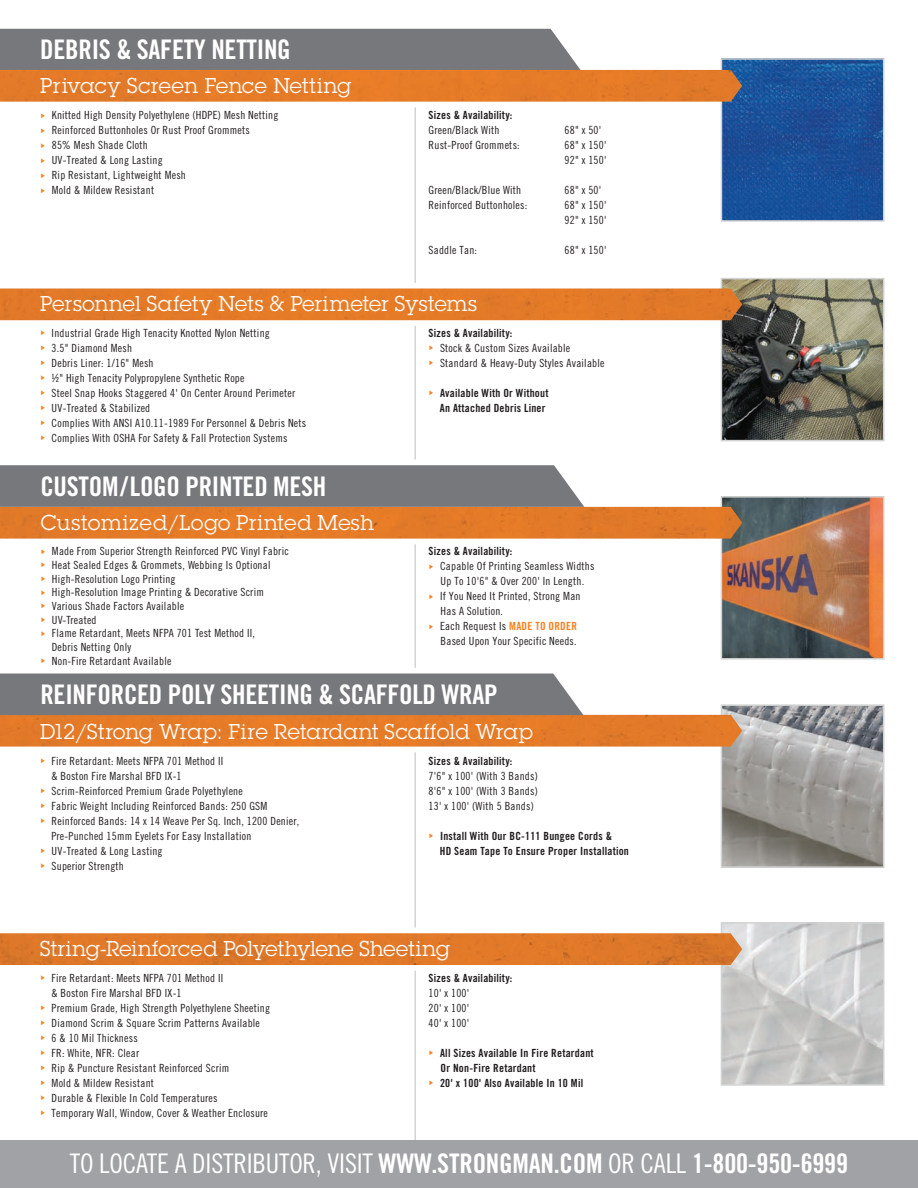
<style>
.page{position:relative;width:918px;height:1188px;background:#fff}
.page>*{position:absolute;margin:0;border:0;box-sizing:border-box;transform-origin:0 0}
.t1{font:27px "Trade Gothic Bold Cond Twenty";letter-spacing:-.01em;color:#fff}
.t2{font:27px "Trade Gothic Cond Eighteen";letter-spacing:-.01em;color:#fff}
.t3{font:21px "Lubalin Graph";letter-spacing:.01em;color:#fff}
.t4{font:21px "Lubalin Graph";letter-spacing:-.01em;color:#fff}
.t5{font:21px "Lubalin Graph";letter-spacing:.03em;color:#fff}
.t6{font:11.25px/15px "Trade Gothic Cond Eighteen";letter-spacing:.02em;color:#211d1e}
.t7{font:11.25px/15px "Trade Gothic Bold Cond Twenty";letter-spacing:.02em;color:#211d1e}
.s1{font-family:"Trade Gothic Bold Cond Twenty";color:#f58220}
.s2{font-family:"Trade Gothic Bold Cond Twenty"}
</style>
<div class="page">
<div style="left:0;top:1140px;width:918px;height:48px;background:#a0a2a5"></div>
<div style="left:0;top:29px;width:581px;height:41px;background:#77787c"></div>
<img style="left:724px;top:925px;width:157px;height:158px">
<img style="left:724px;top:707px;width:157px;height:158px">
<img style="left:724px;top:281px;width:157px;height:157px">
<img style="left:724px;top:61px;width:157px;height:158px">
<div style="left:721px;top:704px;width:163px;height:164px;border:2px solid #d2d3d3"></div>
<div style="left:721px;top:922px;width:163px;height:164px;border:2px solid #d2d3d3"></div>
<div style="left:721px;top:278px;width:163px;height:163px;border:2px solid #d2d3d3"></div>
<div style="left:721px;top:58px;width:163px;height:164px;border:2px solid #d2d3d3"></div>
<div style="left:0;top:70px;width:742px;height:32px;background:#e57b28"></div>
<img style="left:0;top:715px;width:742px;height:32px">
<img style="left:0;top:933px;width:742px;height:32px">
<div style="left:0;top:673px;width:583px;height:42px;background:#77787c"></div>
<div style="left:0;top:289px;width:742px;height:31px;background:#e37a28"></div>
<hr style="left:415px;top:107px;width:1px;height:176px;background:#77787c">
<hr style="left:415px;top:326px;width:1px;height:134px;background:#77787c">
<hr style="left:415px;top:752px;width:1px;height:176px;background:#77787c">
<hr style="left:415px;top:971px;width:1px;height:169px;background:#77797d">
<img style="left:724px;top:499px;width:157px;height:158px">
<div style="left:721px;top:496px;width:163px;height:164px;border:2px solid #d2d3d3"></div>
<img style="left:0;top:507px;width:743px;height:32px">
<svg style="left:0;top:465px;width:584px;height:42px;background:#7b7c80"></svg>
<hr style="left:415px;top:544px;width:1px;height:124px;background:#77787c">
<h1 class="t1" style="left:40px;top:33px;width:252px">DEBRIS &amp; SAFETY NETTING</h1>
<h2 class="t3" style="left:40px;top:72px;width:313px">Privacy Screen Fence Netting</h2>
<p class="t6" style="left:52px;top:107px;width:228px">Knitted High Density Polyethylene (HDPE) Mesh Netting Reinforced Buttonholes Or Rust Proof Grommets<br>85% Mesh Shade Cloth<br>UV-Treated &amp; Long Lasting<br>Rip Resistant, Lightweight Mesh<br>Mold &amp; Mildew Resistant</p>
<p class="t7" style="left:429px;top:107px;width:85px">Sizes &amp; Availability:</p>
<p class="t6" style="left:429px;top:122px;width:93px">Green/Black With<br>Rust-Proof Grommets:</p>
<p class="t6" style="left:429px;top:182px;width:100px">Green/Black/Blue With<br>Reinforced Buttonholes:</p>
<p class="t6" style="left:429px;top:242px;width:50px">Saddle Tan:</p>
<h2 class="t3" style="left:40px;top:291px;width:438px">Personnel Safety Nets &amp; Perimeter Systems</h2>
<p class="t6" style="left:565px;top:122px;width:43px">68" x 50'<br>68" x 150'<br>92" x 150'</p>
<p class="t6" style="left:565px;top:182px;width:43px">68" x 50'<br>68" x 150'<br>92" x 150'</p>
<p class="t6" style="left:565px;top:242px;width:43px">68" x 150'</p>
<p class="t6" style="left:52px;top:325px;width:256px">Industrial Grade High Tenacity Knotted Nylon Netting<br>3.5" Diamond Mesh<br>Debris Liner: 1/16" Mesh<br>½" High Tenacity Polypropylene Synthetic Rope<br>Steel Snap Hooks Staggered 4' On Center Around Perimeter UV-Treated &amp; Stabilized<br>Complies With ANSI A10.11-1989 For Personnel &amp; Debris Nets Complies With OSHA For Safety &amp; Fall Protection Systems</p>
<p class="t7" style="left:429px;top:325px;width:85px">Sizes &amp; Availability:</p>
<p class="t6" style="left:440px;top:340px;width:166px">Stock &amp; Custom Sizes Available<br>Standard &amp; Heavy-Duty Styles Available</p>
<p class="t7" style="left:440px;top:385px;width:110px">Available With Or Without<br>An Attached Debris Liner</p>
<h1 class="t1" style="left:40px;top:470px;width:288px">CUSTOM/LOGO PRINTED MESH</h1>
<h2 class="t5" style="left:41px;top:510px;width:335px">Customized/Logo Printed Mesh</h2>
<p class="t6" style="left:52px;top:544px;width:239px;line-height:13.6px">Made From Superior Strength Reinforced PVC Vinyl Fabric Heat Sealed Edges &amp; Grommets, Webbing Is Optional High-Resolution Logo Printing<br>High-Resolution Image Printing &amp; Decorative Scrim Various Shade Factors Available<br>UV-Treated<br>Flame Retardant, Meets NFPA 701 Test Method II,<br>Debris Netting Only<br>Non-Fire Retardant Available</p>
<p class="t7" style="left:429px;top:544px;width:85px">Sizes &amp; Availability:</p>
<p class="t6" style="left:440px;top:559px;width:156px">Capable Of Printing Seamless Widths<br>Up To 10'6" &amp; Over 200' In Length.<br>If You Need It Printed, Strong Man<br>Has A Solution.<br>Each Request Is <span class="s1">MADE TO ORDER<br></span>Based Upon Your Specific Needs.</p>
<h1 class="t1" style="left:40px;top:678px;width:459px">REINFORCED POLY SHEETING &amp; SCAFFOLD WRAP</h1>
<h2 class="t3" style="left:40px;top:718px;width:494px">D12/Strong Wrap: Fire Retardant Scaffold Wrap</h2>
<p class="t6" style="left:51px;top:753px;width:249px">Fire Retardant: Meets NFPA 701 Method II<br>&amp; Boston Fire Marshal BFD IX-1<br>Scrim-Reinforced Premium Grade Polyethylene<br>Fabric Weight Including Reinforced Bands: 250 GSM Reinforced Bands: 14 x 14 Weave Per Sq. Inch, 1200 Denier, Pre-Punched 15mm Eyelets For Easy Installation UV-Treated &amp; Long Lasting<br>Superior Strength</p>
<p class="t7" style="left:429px;top:753px;width:85px">Sizes &amp; Availability:</p>
<p class="t6" style="left:429px;top:768px;width:111px;text-align:justify">7'6" x 100' (With 3 Bands)<br>8'6" x 100' (With 3 Bands)<br>13' x 100' (With 5 Bands)</p>
<p class="t7" style="left:440px;top:828px;width:191px">Install With Our BC-111 Bungee Cords &amp;<br>HD Seam Tape To Ensure Proper Installation</p>
<h2 class="t4" style="left:40px;top:936px;width:411px">String-Reinforced Polyethylene Sheeting</h2>
<p class="t6" style="left:51px;top:970px;width:220px">Fire Retardant: Meets NFPA 701 Method II<br>&amp; Boston Fire Marshal BFD IX-1<br>Premium Grade, High Strength Polyethylene Sheeting Diamond Scrim &amp; Square Scrim Patterns Available<br>6 &amp; 10 Mil Thickness<br>FR: White, NFR: Clear<br>Rip &amp; Puncture Resistant Reinforced Scrim<br>Mold &amp; Mildew Resistant<br>Durable &amp; Flexible In Cold Temperatures<br>Temporary Wall, Window, Cover &amp; Weather Enclosure</p>
<p class="t7" style="left:429px;top:970px;width:85px">Sizes &amp; Availability:</p>
<p class="t6" style="left:429px;top:985px;width:42px;text-align:justify">10' x 100' 20' x 100' 40' x 100'</p>
<p class="t7" style="left:440px;top:1045px;width:155px">All Sizes Available In Fire Retardant<br>Or Non-Fire Retardant<br>20' x 100' Also Available In 10 Mil</p>
<h1 class="t2" style="left:70px;top:1147px;width:780px">TO LOCATE A DISTRIBUTOR, VISIT <span class="s2">WWW.STRONGMAN.COM</span> OR CALL <span class="s2">1-800-950-6999</span></h1>
</div>
